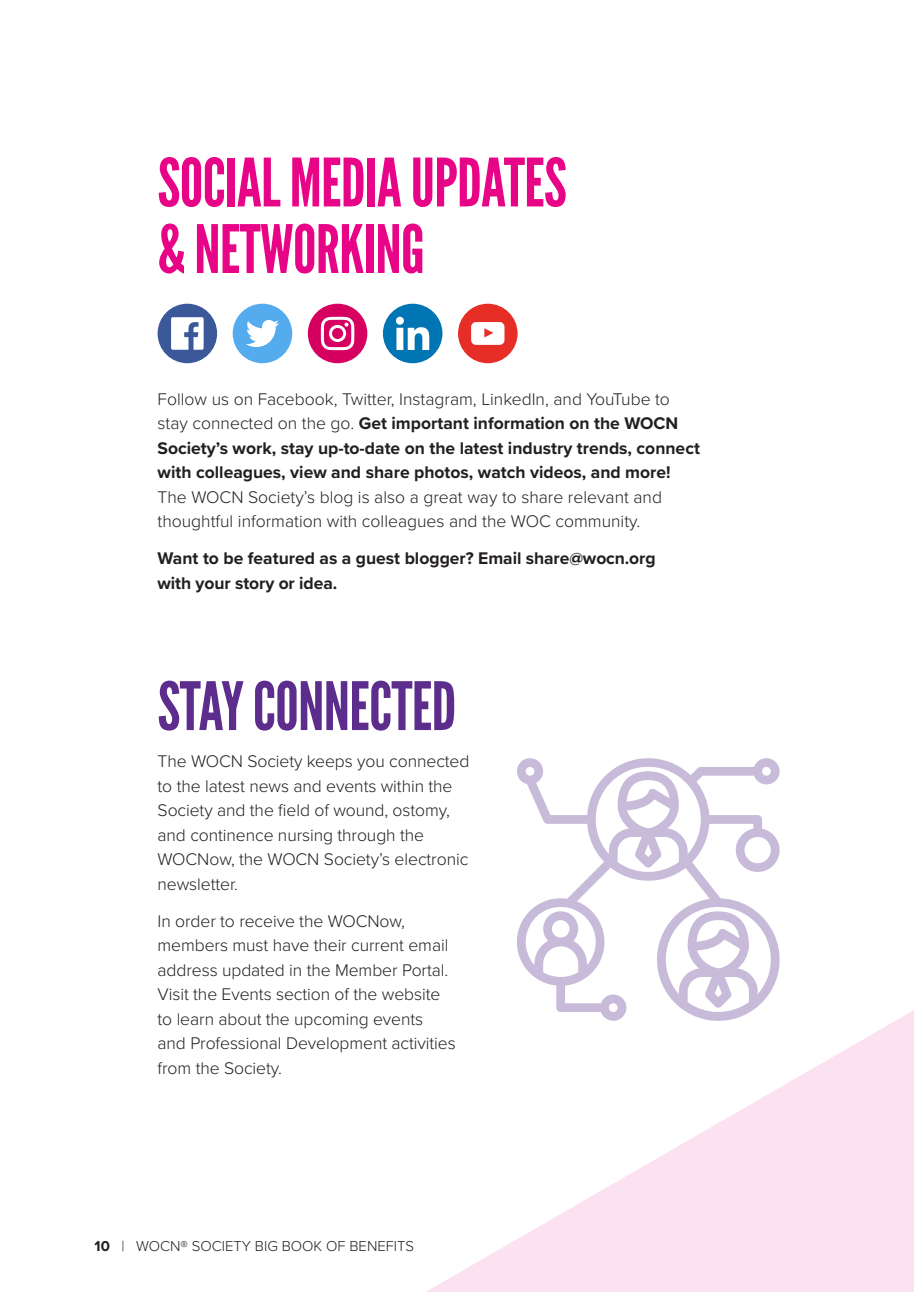
<style>
.page{position:relative;width:914px;height:1292px;background:#fff}
.page>*{position:absolute;margin:0;border:0;box-sizing:border-box;transform-origin:0 0}
.t1{font:66.5px/66.5px "League Gothic";letter-spacing:-.01em;color:#e80486}
.t2{font:66.5px "League Gothic";letter-spacing:-.01em;color:#5c2d8c}
.t3{font:300 17.5px/24.5px "Proxima Nova";letter-spacing:-.005em;color:#231f20}
.t4{font:700 17.5px/24.5px "Proxima Nova";letter-spacing:-.005em;color:#231f20}
.t5{font:300 14.88px "Proxima Nova";color:#231f20}
.s1{font-weight:700}
</style>
<div class="page">
<svg style="left:356px;top:344px;width:558px;height:948px"></svg>
<svg style="left:514px;top:752px;width:269px;height:273px"></svg>
<div style="left:458px;top:304px;width:59px;height:59px;background:#e62e26;border-radius:50%"></div>
<svg style="left:471px;top:322px;width:33px;height:23px"></svg>
<div style="left:233px;top:304px;width:59px;height:59px;background:#54abed;border-radius:50%"></div>
<svg style="left:246px;top:320px;width:33px;height:27px"></svg>
<div style="left:383px;top:304px;width:59px;height:59px;background:#0075b3;border-radius:50%"></div>
<svg style="left:396px;top:317px;width:33px;height:33px"></svg>
<div style="left:308px;top:304px;width:59px;height:59px;background:#d60061;border-radius:50%"></div>
<svg style="left:321px;top:317px;width:33px;height:33px"></svg>
<div style="left:158px;top:304px;width:59px;height:59px;background:#3b5999;border-radius:50%"></div>
<svg style="left:171px;top:317px;width:33px;height:33px"></svg>
<p class="t1" style="left:158px;top:150px;width:411px">SOCIAL MEDIA UPDATES &amp; NETWORKING</p>
<p class="t3" style="left:158px;top:385px;width:544px">Follow us on Facebook, Twitter, Instagram, LinkedIn, and YouTube to stay connected on the go. <span class="s1">Get important information on the WOCN Society’s work, stay up-to-date on the latest industry trends, connect with colleagues, view and share photos, watch videos, and more!<br></span>The WOCN Society’s blog is also a great way to share relevant and thoughtful information with colleagues and the WOC community.</p>
<p class="t4" style="left:158px;top:546px;width:499px">Want to be featured as a guest blogger? Email share@wocn.org with your story or idea.</p>
<p class="t2" style="left:158px;top:666px;width:300px">STAY CONNECTED</p>
<p class="t3" style="left:158px;top:748px;width:313px">The WOCN Society keeps you connected to the latest news and events within the Society and the field of wound, ostomy, and continence nursing through the WOCNow, the WOCN Society’s electronic newsletter.</p>
<p class="t3" style="left:158px;top:907px;width:300px">In order to receive the WOCNow, members must have their current email address updated in the Member Portal.<br>Visit the Events section of the website to learn about the upcoming events and Professional Development activities from the Society.</p>
<p class="t5" style="left:94px;top:1234px;width:321px"><span class="s1">10</span> | WOCN® SOCIETY BIG BOOK OF BENEFITS</p>
</div>
